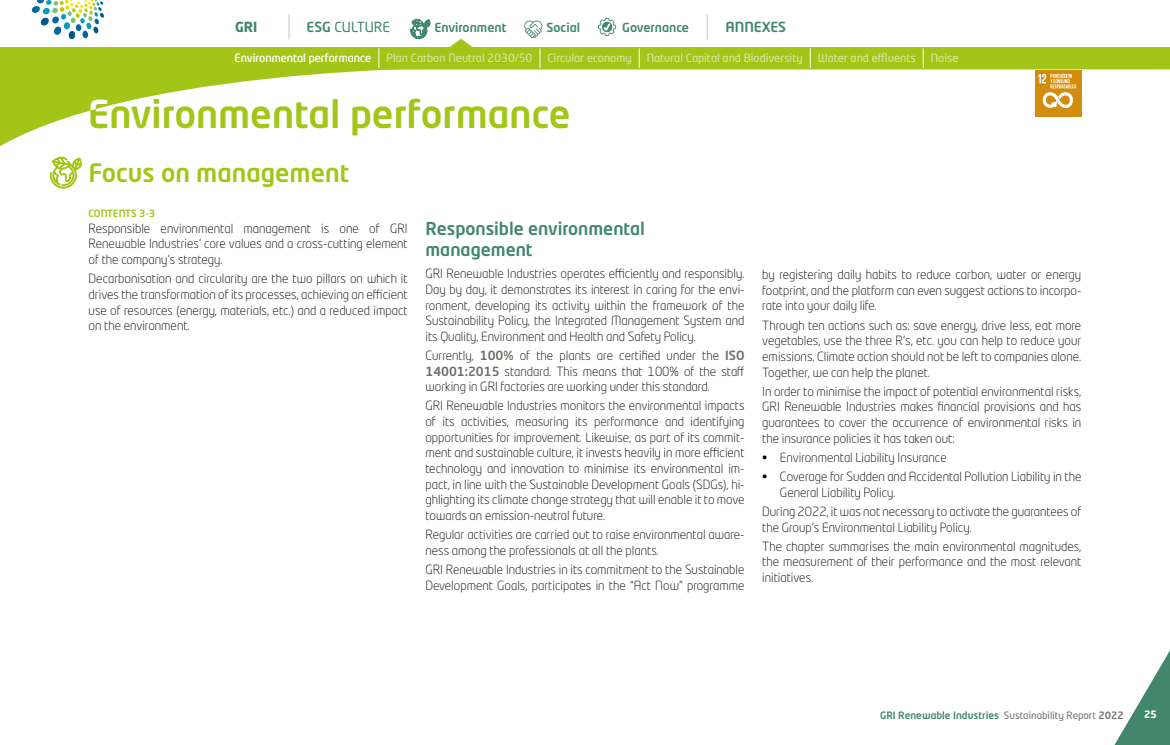
<style>
.page{position:relative;width:1170px;height:745px;background:#fff}
.page>*{position:absolute;margin:0;border:0;box-sizing:border-box;transform-origin:0 0}
.t1{font:500 37.88px "Neo Tech Std";color:#a2c617}
.t2{font:500 25px "Neo Tech Std";color:#a2c617}
.t3{font:500 17.5px/20px "Neo Tech Std";color:#41866d}
.t4{font:13.75px "Neo Tech Std";color:#41866d}
.t5{font:500 13.75px "Neo Tech Std";color:#41866d}
.t6{font:700 13.75px "Neo Tech Std";color:#41866d}
.t7{font:300 12.5px/15.6px "Neo Tech Std";color:#000;text-align:justify}
.t8{font:500 12.38px "Neo Tech Std";color:#41866d}
.t9{font:11.25px "Neo Tech Std";color:#dde8b1}
.t10{font:11.25px "Neo Tech Std";color:#fff}
.t11{font:500 10px "Neo Tech Std";color:#41866d}
.t12{font:500 10px "Neo Tech Std";letter-spacing:-.015em;color:#a2c617}
.t13{font:700 10px "Neo Tech Std";color:#fff}
.s1{font-weight:500}
.s2{color:#fff}
.s3{font-weight:500;color:#6f6e68}
.s4{font-weight:400;color:#6f6e68}
.s5{color:#6f6e68}
</style>
<div class="page">
<svg style="left:0;top:70px;width:380px;height:76px"></svg>
<svg style="left:50px;top:156px;width:32px;height:32px"></svg>
<div style="left:1034px;top:70px;width:47px;height:47px;background:#d28d0e"></div>
<svg style="left:1038px;top:73px;width:38px;height:35px"></svg>
<div style="left:0;top:0;width:1169px;height:70px;background:#a2c617"></div>
<div style="left:0;top:0;width:1169px;height:46px;background:#fff"></div>
<svg style="left:448px;top:39px;width:26px;height:8px"></svg>
<svg style="left:638px;top:48px;width:1px;height:20px"></svg>
<svg style="left:378px;top:48px;width:1px;height:20px"></svg>
<svg style="left:922px;top:48px;width:1px;height:20px"></svg>
<svg style="left:809px;top:48px;width:1px;height:20px"></svg>
<svg style="left:539px;top:48px;width:1px;height:20px"></svg>
<svg style="left:32px;top:0;width:72px;height:39px"></svg>
<svg style="left:288px;top:14px;width:1px;height:25px"></svg>
<svg style="left:706px;top:14px;width:1px;height:25px"></svg>
<svg style="left:410px;top:19px;width:20px;height:20px"></svg>
<svg style="left:524px;top:20px;width:18px;height:18px"></svg>
<svg style="left:598px;top:18px;width:18px;height:18px"></svg>
<svg style="left:1115px;top:652px;width:54px;height:92px"></svg>
<p class="t6" style="left:235px;top:18px;width:24px">GRI</p>
<p class="t4" style="left:306px;top:19px;width:85px"><span class="s1">ESG</span> CULTURE</p>
<p class="t8" style="left:434px;top:20px;width:74px">Environment</p>
<p class="t8" style="left:546px;top:20px;width:35px">Social</p>
<p class="t8" style="left:622px;top:20px;width:68px">Governance</p>
<p class="t5" style="left:725px;top:19px;width:62px">ANNEXES</p>
<p class="t10" style="left:234px;top:51px;width:138px">Environmental performance</p>
<p class="t9" style="left:386px;top:51px;width:147px">Plan Carbon Neutral 2030/50</p>
<p class="t9" style="left:547px;top:51px;width:86px">Circular economy</p>
<p class="t9" style="left:646px;top:51px;width:157px">Natural Capital and Biodiversity</p>
<p class="t9" style="left:817px;top:51px;width:99px">Water and effluents</p>
<p class="t9" style="left:930px;top:51px;width:29px">Noise</p>
<h1 class="t1" style="left:88px;top:90px;width:484px"><span class="s2">E</span>nvironmental performance</h1>
<h2 class="t2" style="left:89px;top:157px;width:262px">Focus on management</h2>
<p class="t12" style="left:89px;top:207px;width:68px">CONTENTS 3-3</p>
<p class="t7" style="left:89px;top:220px;width:320px">Responsible environmental management is one of GRI Renewable Industries’ core values and a cross-cutting element of the company’s strategy.</p>
<p class="t7" style="left:89px;top:270px;width:320px">Decarbonisation and circularity are the two pillars on which it drives the transformation of its processes, achieving an efficient use of resources (energy, materials, etc.) and a reduced impact on the environment.</p>
<h3 class="t3" style="left:425px;top:218px;width:221px">Responsible environmental management</h3>
<p class="t7" style="left:425px;top:265px;width:320px">GRI Renewable Industries operates efficiently and responsibly.<br>Day by day, it demonstrates its interest in caring for the envi&shy;ronment, developing its activity within the framework of the Sustainability Policy, the Integrated Management System and its Quality, Environment and Health and Safety Policy.</p>
<p class="t7" style="left:425px;top:347px;width:320px">Currently, <span class="s3">100%</span> of the plants are certified under the <span class="s3">ISO 14001:2015</span> standard. This means that 100% of the staff working in GRI factories are working under this standard.</p>
<p class="t7" style="left:425px;top:398px;width:320px">GRI Renewable Industries monitors the environmental impacts of its activities, measuring its performance and identifying opportunities for improvement. Likewise, as part of its commit&shy;ment and sustainable culture, it invests heavily in more efficient technology and innovation to minimise its environmental im&shy;pact, in line with the Sustainable Development Goals (SDGs), hi&shy;ghlighting its climate change strategy that will enable it to move towards an emission-neutral future.</p>
<p class="t7" style="left:425px;top:526px;width:320px">Regular activities are carried out to raise environmental aware&shy;ness among the professionals at all the plants.</p>
<p class="t7" style="left:425px;top:561px;width:320px">GRI Renewable Industries in its commitment to the Sustainable<br>Development Goals, participates in the “Act Now” programme</p>
<p class="t7" style="left:762px;top:266px;width:320px">by registering daily habits to reduce carbon, water or energy footprint, and the platform can even suggest actions to incorpo&shy;rate into your daily life.</p>
<p class="t7" style="left:762px;top:317px;width:320px">Through ten actions such as: save energy, drive less, eat more vegetables, use the three R’s, etc. you can help to reduce your emissions. Climate action should not be left to companies alone.<br>Together, we can help the planet.</p>
<p class="t7" style="left:762px;top:383px;width:320px">In order to minimise the impact of potential environmental risks, GRI Renewable Industries makes financial provisions and has guarantees to cover the occurrence of environmental risks in the insurance policies it has taken out:</p>
<p class="t7" style="left:762px;top:449px;width:186px">• Environmental Liability Insurance</p>
<p class="t7" style="left:780px;top:468px;width:303px;text-indent:-18px">• Coverage for Sudden and Accidental Pollution Liability in the<br>General Liability Policy.</p>
<p class="t7" style="left:762px;top:503px;width:320px">During 2022, it was not necessary to activate the guarantees of the Group’s Environmental Liability Policy.</p>
<p class="t7" style="left:762px;top:538px;width:320px">The chapter summarises the main environmental magnitudes, the measurement of their performance and the most relevant initiatives.</p>
<p class="t11" style="left:879px;top:708px;width:245px">GRI Renewable Industries <span class="s4">Sustainability Report</span> <span class="s5">2022</span></p>
<p class="t13" style="left:1143px;top:707px;width:14px">25</p>
</div>
